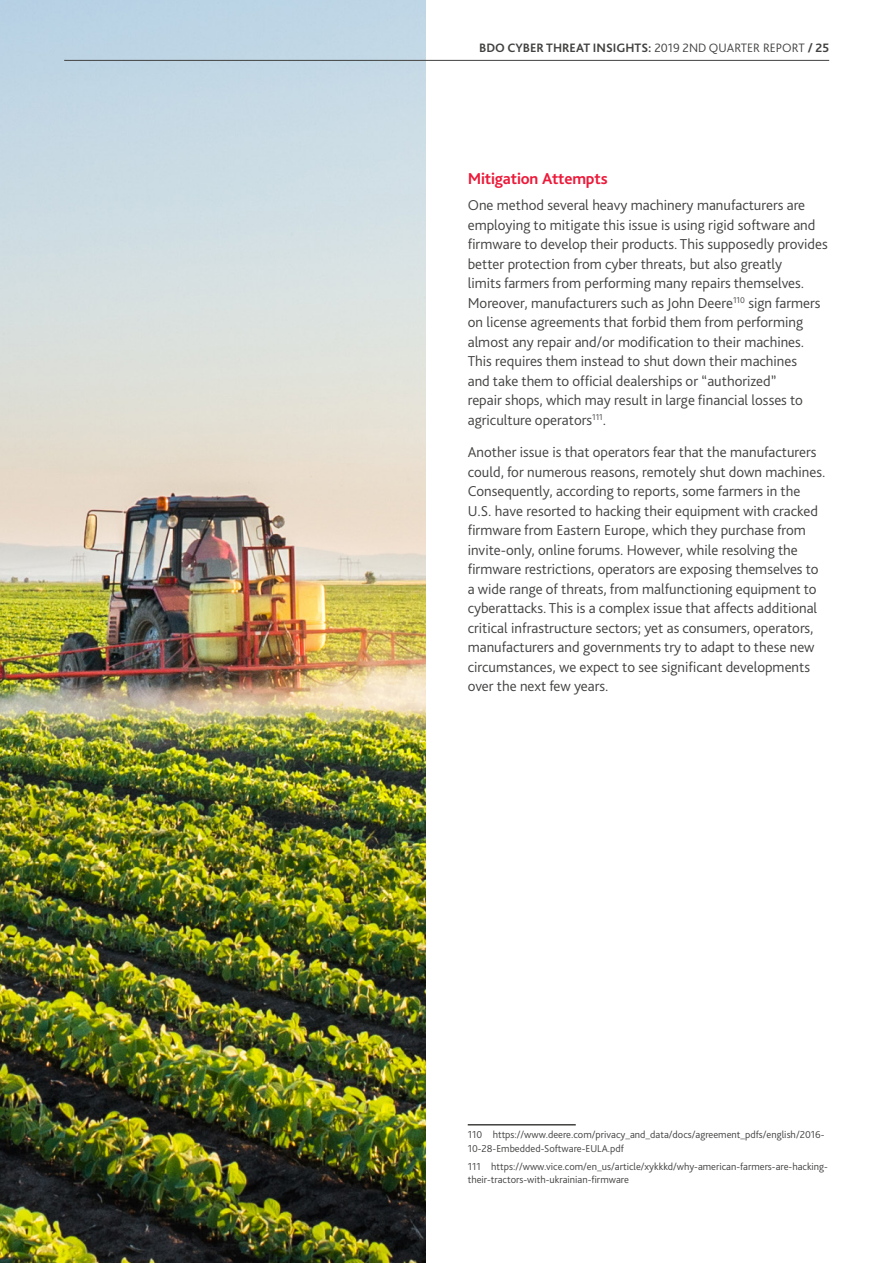
<style>
.page{position:relative;width:893px;height:1263px;background:#fff}
.page>*{position:absolute;margin:0;border:0;box-sizing:border-box;transform-origin:0 0}
.Subheading_2{font:700 16.5px "Bliss Pro";letter-spacing:-.01em;color:#ed1a3a}
.Body_text_-_3mm_afte{font:300 15px/19.5px "Bliss Pro";color:#414140}
.t1{font:700 12.75px "Bliss Pro";color:#414140}
.footnote{font:300 10.5px/13.5px "Bliss Pro";color:#414140}
.s1{font-weight:300}
</style>
<div class="page">
<img style="left:0;top:0;width:425px;height:1263px">
<hr style="left:64px;top:60px;width:765px;height:1px;background:#414140">
<hr style="left:468px;top:1124px;width:108px;height:1px;background:#414140">
<p class="t1" style="left:479px;top:40px;width:352px">BDO CYBER THREAT INSIGHTS: <span class="s1">2019 2ND QUARTER REPORT</span> / 25</p>
<p class="Subheading_2" style="left:468px;top:169px;width:141px">Mitigation Attempts</p>
<p class="Body_text_-_3mm_afte" style="left:468px;top:195px;width:361px">One method several heavy machinery manufacturers are employing to mitigate this issue is using rigid software and firmware to develop their products. This supposedly provides better protection from cyber threats, but also greatly<br>limits farmers from performing many repairs themselves.<br>Moreover, manufacturers such as John Deere<sup>110</sup> sign farmers on license agreements that forbid them from performing almost any repair and/or modification to their machines.<br>This requires them instead to shut down their machines<br>and take them to official dealerships or “authorized”<br>repair shops, which may result in large financial losses to agriculture operators<sup>111</sup>.</p>
<p class="Body_text_-_3mm_afte" style="left:468px;top:442px;width:359px">Another issue is that operators fear that the manufacturers could, for numerous reasons, remotely shut down machines.<br>Consequently, according to reports, some farmers in the U.S. have resorted to hacking their equipment with cracked firmware from Eastern Europe, which they purchase from invite-only, online forums. However, while resolving the firmware restrictions, operators are exposing themselves to a wide range of threats, from malfunctioning equipment to cyberattacks. This is a complex issue that affects additional critical infrastructure sectors; yet as consumers, operators, manufacturers and governments try to adapt to these new circumstances, we expect to see significant developments over the next few years.</p>
<p class="footnote" style="left:468px;top:1128px;width:358px">110 https://www.deere.com/privacy_and_data/docs/agreement_pdfs/english/2016-<br>10-28-Embedded-Software-EULA.pdf</p>
<p class="footnote" style="left:468px;top:1159px;width:362px">111 https://www.vice.com/en_us/article/xykkkd/why-american-farmers-are-hacking&shy;their-tractors-with-ukrainian-firmware</p>
</div>
